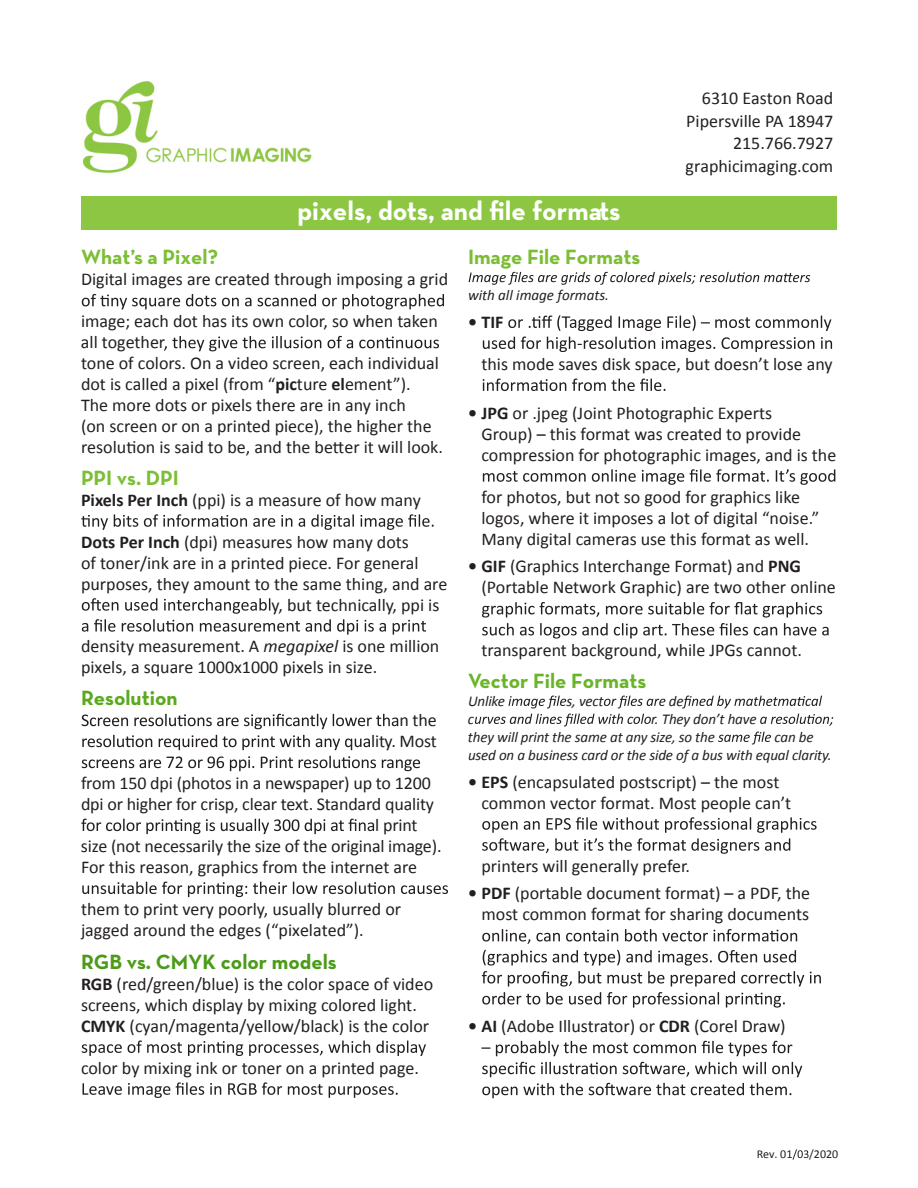
<style>
.page{position:relative;width:918px;height:1188px;background:#fff}
.page>*{position:absolute;margin:0;border:0;box-sizing:border-box;transform-origin:0 0}
.t1{font:700 27px "Neutra Text";color:#fff}
.t2{font:700 21px "Neutra Text";color:#7cbe35}
.t3{font:700 21px "Neutra Text";color:#4b9b18}
.t4{font:700 21px "Neutra Text";color:#6ab428}
.t5{font:700 21px "Neutra Text";color:#7cbe33}
.t6{font:700 21px "Neutra Text";color:#5ba91e}
.t7{font:18px/21px "Calibri";color:#231f20}
.t8{font:700 18px "Calibri";color:#231f20}
.t9{font:italic 15px/18px "Calibri";letter-spacing:-.01em;color:#231f20}
.t10{font:12px "Calibri";color:#231f20}
.s1{font-weight:700}
.s2{font-style:italic}
</style>
<div class="page">
<svg style="left:787px;top:1149px;width:22px;height:11px"></svg>
<svg style="left:82px;top:294px;width:362px;height:15px"></svg>
<svg style="left:164px;top:336px;width:275px;height:15px"></svg>
<svg style="left:81px;top:514px;width:353px;height:16px"></svg>
<svg style="left:82px;top:598px;width:344px;height:37px"></svg>
<svg style="left:82px;top:714px;width:316px;height:15px"></svg>
<svg style="left:82px;top:735px;width:288px;height:15px"></svg>
<svg style="left:82px;top:756px;width:338px;height:15px"></svg>
<svg style="left:81px;top:819px;width:293px;height:15px"></svg>
<svg style="left:82px;top:882px;width:366px;height:15px"></svg>
<svg style="left:82px;top:1040px;width:344px;height:16px"></svg>
<svg style="left:83px;top:1082px;width:315px;height:16px"></svg>
<div style="left:81px;top:196px;width:756px;height:34px;background:#8cc642"></div>
<svg style="left:469px;top:272px;width:341px;height:13px"></svg>
<svg style="left:508px;top:315px;width:323px;height:16px"></svg>
<svg style="left:483px;top:337px;width:349px;height:15px"></svg>
<svg style="left:483px;top:379px;width:182px;height:12px"></svg>
<svg style="left:483px;top:469px;width:352px;height:16px"></svg>
<svg style="left:482px;top:602px;width:347px;height:37px"></svg>
<svg style="left:475px;top:696px;width:190px;height:31px"></svg>
<svg style="left:682px;top:696px;width:151px;height:30px"></svg>
<svg style="left:718px;top:732px;width:53px;height:13px"></svg>
<svg style="left:482px;top:817px;width:335px;height:37px"></svg>
<svg style="left:482px;top:929px;width:315px;height:15px"></svg>
<svg style="left:482px;top:950px;width:339px;height:58px"></svg>
<svg style="left:481px;top:1041px;width:311px;height:15px"></svg>
<svg style="left:482px;top:1062px;width:320px;height:15px"></svg>
<svg style="left:482px;top:1083px;width:309px;height:15px"></svg>
<img style="left:83px;top:81px;width:229px;height:92px">
<p class="t7" style="left:686px;top:86px;width:149px;line-height:22.5px;text-align:right">6310 Easton Road<br>Pipersville PA 18947<br>215.766.7927 graphicimaging.com</p>
<h1 class="t1" style="left:297px;top:194px;width:325px">pixels, dots, and file formats</h1>
<p class="t5" style="left:468px;top:244px;width:174px">Image File Formats</p>
<p class="t9" style="left:468px;top:285px;width:143px">with all image formats.</p>
<p class="t8" style="left:468px;top:311px;width:37px">• TIF</p>
<p class="t7" style="left:482px;top:353px;width:353px">this mode saves disk space, but doesn’t lose any</p>
<p class="t7" style="left:481px;top:401px;width:356px;text-indent:-13px"><span class="s1">• JPG</span> or .jpeg (Joint Photographic Experts<br>Group) – this format was created to provide compression for photographic images, and is the</p>
<p class="t7" style="left:481px;top:485px;width:340px">for photos, but not so good for graphics like logos, where it imposes a lot of digital “noise.”<br>Many digital cameras use this format as well.</p>
<p class="t7" style="left:482px;top:555px;width:356px;text-indent:-14px"><span class="s1">• GIF</span> (Graphics Interchange Format) and <span class="s1">PNG </span>(Portable Network Graphic) are two other online</p>
<p class="t2" style="left:81px;top:244px;width:139px">What’s a Pixel?</p>
<p class="t7" style="left:81px;top:268px;width:369px">Digital images are created through imposing a grid</p>
<p class="t7" style="left:81px;top:310px;width:364px">image; each dot has its own color, so when taken all together<br>tone of colors. On a video screen, each individual dot is called a pixel (from “<span class="s1">pic</span>ture <span class="s1">el</span>ement”).<br>The more dots or pixels there are in any inch<br>(on screen or on a printed piece), the higher the resolution is said to be, and the better it will look.</p>
<p class="t2" style="left:81px;top:464px;width:99px">PPI vs. DPI</p>
<p class="t7" style="left:81px;top:488px;width:341px"><span class="s1">Pixels Per Inch</span> (ppi) is a measure of how many</p>
<p class="t7" style="left:81px;top:530px;width:329px"><span class="s1">Dots Per Inch</span> (dpi) measures how many dots</p>
<p class="t7" style="left:81px;top:551px;width:339px">of toner/ink are in a printed piece. For general</p>
<p class="t7" style="left:81px;top:572px;width:368px">purposes, they amount to the same thing, and are</p>
<p class="t7" style="left:272px;top:593px;width:169px">y, but technically, ppi is</p>
<p class="t7" style="left:81px;top:635px;width:360px">density measurement. A <span class="s2">megapixel</span> is one million pixels, a square 1000x1000 pixels in size.</p>
<p class="t6" style="left:81px;top:685px;width:98px">Resolution</p>
<p class="t7" style="left:371px;top:709px;width:67px;text-align:right">n the lity. Most</p>
<p class="t7" style="left:81px;top:772px;width:351px">from 150 dpi (photos in a newspaper) up to 1200</p>
<p class="t7" style="left:81px;top:793px;width:355px">dpi or higher for crisp, clear text. Standard quality</p>
<p class="t7" style="left:375px;top:814px;width:44px">l print</p>
<p class="t7" style="left:81px;top:835px;width:362px">size (not necessarily the size of the original image).</p>
<p class="t7" style="left:81px;top:856px;width:338px">For this reason, graphics from the internet are</p>
<p class="t7" style="left:81px;top:898px;width:322px">them to print very poorly, usually blurred or jagged around the edges (“pixelated”).</p>
<p class="t3" style="left:81px;top:949px;width:257px">RGB vs. CMYK color models</p>
<p class="t7" style="left:81px;top:973px;width:354px"><span class="s1">RGB</span> (red/green/blue) is the color space of video screens, which display by mixing colored light.<br><span class="s1">CMYK</span> (cyan/magenta/yellow/black) is the color</p>
<p class="t7" style="left:81px;top:1056px;width:339px">color by mixing ink or toner on a printed page.</p>
<p class="t7" style="left:482px;top:639px;width:322px">transparent background, while JPGs cannot.</p>
<p class="t4" style="left:468px;top:668px;width:180px">Vector File Formats</p>
<p class="t9" style="left:468px;top:691px;width:38px">Unlike</p>
<p class="t9" style="left:566px;top:691px;width:39px">s, vect</p>
<p class="t9" style="left:669px;top:691px;width:16px">de</p>
<p class="t9" style="left:468px;top:709px;width:8px">c</p>
<p class="t9" style="left:468px;top:709px;width:290px;text-indent:183px">r. They don’t have they will print the same at any size, so the</p>
<p class="t9" style="left:468px;top:727px;width:365px;text-indent:307px">can be used on a business card or the side of a bus with equal clarity.</p>
<p class="t7" style="left:482px;top:770px;width:311px;text-indent:-14px"><span class="s1">• EPS</span> (encapsulated postscript) – the most common vector format. Most people can’t</p>
<p class="t7" style="left:482px;top:854px;width:210px">printers will generally prefer.</p>
<p class="t7" style="left:468px;top:882px;width:344px;text-align:right"><span class="s1">• PDF</span> (portable document format) – a PDF, the most common format for sharing documents</p>
<p class="t7" style="left:468px;top:1015px;width:319px"><span class="s1">• AI</span> (Adobe Illustrator) or <span class="s1">CDR</span> (Corel Draw)</p>
<p class="t10" style="left:757px;top:1147px;width:31px">Rev. 0</p>
<p class="t10" style="left:809px;top:1147px;width:30px">/2020</p>
</div>
